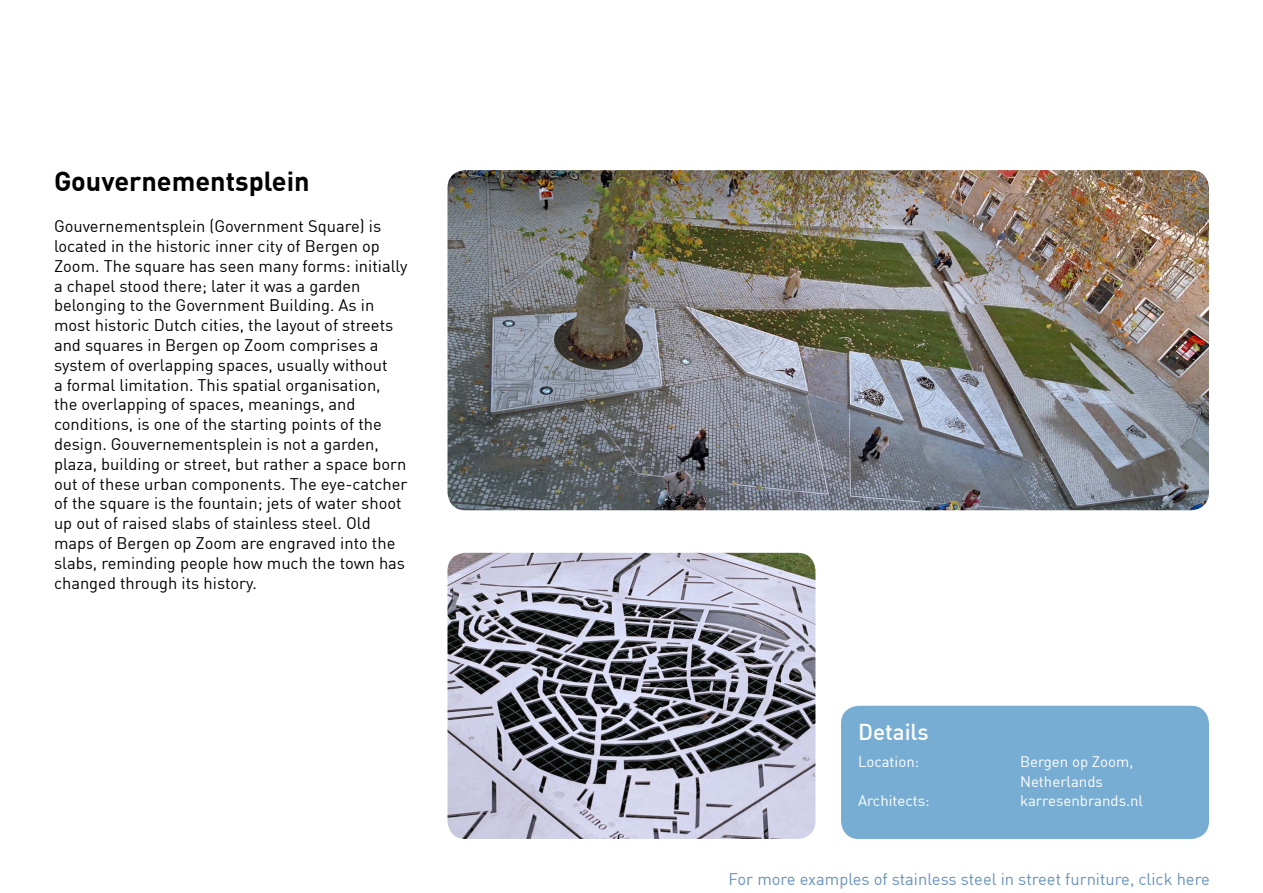
<style>
.page{position:relative;width:1263px;height:893px;background:#fff}
.page>*{position:absolute;margin:0;border:0;box-sizing:border-box;transform-origin:0 0}
._02_Header_1{font:700 27px "DIN";color:#000}
._02_Header_blue_boxe{font:22.5px "DIN Medium Alternate";color:#fff}
._03_Body_text{font:16.5px/19.8px "DIN";color:#000}
.t1{font:16.5px "DIN";color:#6693bc}
._03_Body_text_blue_b{font:15px/19.8px "DIN";color:#fff}
</style>
<div class="page">
<img style="left:447px;top:170px;width:762px;height:340px">
<img style="left:447px;top:553px;width:368px;height:286px">
<div style="left:841px;top:706px;width:368px;height:133px;background:#78add3;border-radius:18px"></div>
<p class="_02_Header_1" style="left:54px;top:164px;width:257px">Gouvernementsplein</p>
<p class="_03_Body_text" style="left:54px;top:216px;width:355px">Gouvernementsplein (Government Square) is located in the historic inner city of Bergen op Zoom. The square has seen many forms: initially a chapel stood there; later it was a garden belonging to the Government Building. As in most historic Dutch cities, the layout of streets and squares in Bergen op Zoom comprises a system of overlapping spaces, usually without<br>a formal limitation. This spatial organisation, the overlapping of spaces, meanings, and conditions, is one of the starting points of the design. Gouvernementsplein is not a garden, plaza, building or street, but rather a space born out of these urban components. The eye-catcher of the square is the fountain; jets of water shoot up out of raised slabs of stainless steel. Old maps of Bergen op Zoom are engraved into the slabs, reminding people how much the town has changed through its history.</p>
<p class="_02_Header_blue_boxe" style="left:858px;top:718px;width:72px">Details</p>
<p class="_03_Body_text_blue_b" style="left:858px;top:751px;width:63px">Location:</p>
<p class="_03_Body_text_blue_b" style="left:1020px;top:751px;width:115px">Bergen op Zoom,<br>Netherlands</p>
<p class="_03_Body_text_blue_b" style="left:858px;top:791px;width:73px">Architects:</p>
<p class="_03_Body_text_blue_b" style="left:1020px;top:791px;width:125px">karresenbrands.nl</p>
<p class="t1" style="left:729px;top:868px;width:483px">For more examples of stainless steel in street furniture, click here</p>
</div>
